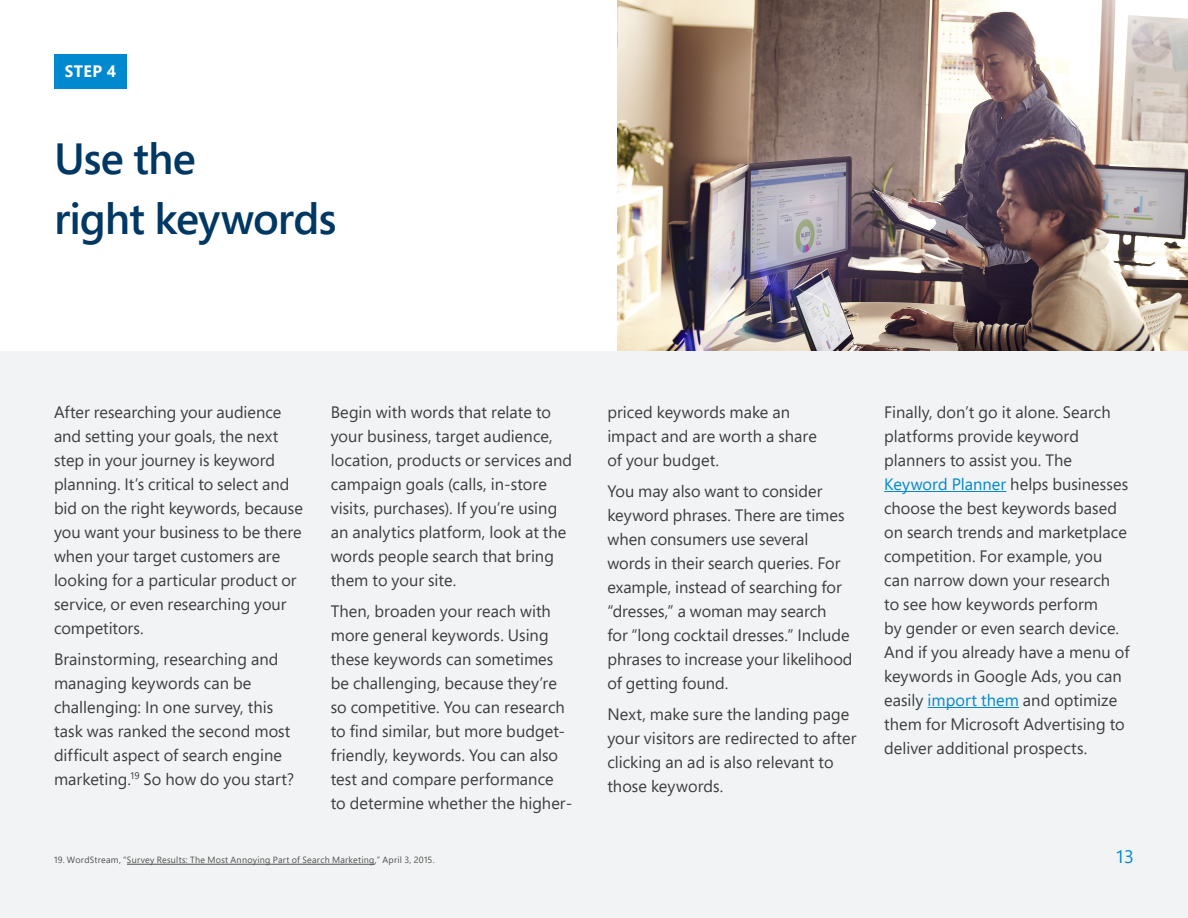
<style>
.page{position:relative;width:1188px;height:918px;background:#fff}
.page>*{position:absolute;margin:0;border:0;box-sizing:border-box;transform-origin:0 0}
.t1{font:600 43.5px/60px "Segoe Pro";letter-spacing:-.02em;color:#003863}
.t2{font:18px "Segoe Pro";color:#0089cf}
.t3{font:16.5px/24px "Segoe Pro";color:#3e3e3f}
.t4{font:700 16.5px "Segoe Pro";color:#fff;scale:.96 1}
.t5{font:9px "Segoe Pro";letter-spacing:.03em;color:#505050}
.s1{color:#0089cf}
</style>
<div class="page">
<img style="left:618px;top:0;width:570px;height:352px">
<div style="left:0;top:352px;width:1188px;height:566px;background:#f2f3f4"></div>
<hr style="left:884px;top:491px;width:122px;height:1px;background:#0089cf">
<hr style="left:928px;top:707px;width:91px;height:1px;background:#0089cf">
<div style="left:54px;top:54px;width:73px;height:34px;background:#0089cf"></div>
<hr style="left:127px;top:864px;width:248px;height:1px;background:#505050">
<p class="t4" style="left:65px;top:60px;width:55px">STEP 4</p>
<h1 class="t1" style="left:54px;top:128px;width:284px">Use the<br>right keywords</h1>
<p class="t3" style="left:54px;top:400px;width:250px">After researching your audience and setting your goals, the next step in your journey is keyword planning. It’s critical to select and bid on the right keywords, because you want your business to be there when your target customers are looking for a particular product or service, or even researching your competitors.</p>
<p class="t3" style="left:54px;top:647px;width:242px">Brainstorming, researching and managing keywords can be challenging: In one survey, this task was ranked the second most difficult aspect of search engine marketing.<sup>19</sup> So how do you start?</p>
<p class="t3" style="left:331px;top:400px;width:243px">Begin with words that relate to your business, target audience, location, products or services and campaign goals (calls, in-store visits, purchases). If you’re using an analytics platform, look at the words people search that bring them to your site.</p>
<p class="t3" style="left:331px;top:599px;width:243px">Then, broaden your reach with more general keywords. Using these keywords can sometimes be challenging, because they’re so competitive. You can research to find similar, but more budget&shy;friendly, keywords. You can also test and compare performance to determine whether the higher-</p>
<p class="t5" style="left:54px;top:854px;width:382px">19. WordStream, “Survey Results: The Most Annoying Part of Search Marketing,” April 3, 2015.</p>
<p class="t3" style="left:607px;top:400px;width:211px">priced keywords make an impact and are worth a share of your budget.</p>
<p class="t3" style="left:607px;top:479px;width:247px">You may also want to consider keyword phrases. There are times when consumers use several words in their search queries. For example, instead of searching for “dresses,” a woman may search<br>for “long cocktail dresses.” Include phrases to increase your likelihood of getting found.</p>
<p class="t3" style="left:607px;top:702px;width:251px">Next, make sure the landing page your visitors are redirected to after clicking an ad is also relevant to those keywords.</p>
<p class="t3" style="left:884px;top:400px;width:247px">Finally, don’t go it alone. Search platforms provide keyword planners to assist you. The<br><span class="s1">Keyword Planner</span> helps businesses choose the best keywords based on search trends and marketplace competition. For example, you can narrow down your research<br>to see how keywords perform<br>by gender or even search device.<br>And if you already have a menu of keywords in Google Ads, you can easily <span class="s1">import them</span> and optimize them for Microsoft Advertising to deliver additional prospects.</p>
<p class="t2" style="left:1117px;top:845px;width:19px">13</p>
</div>
